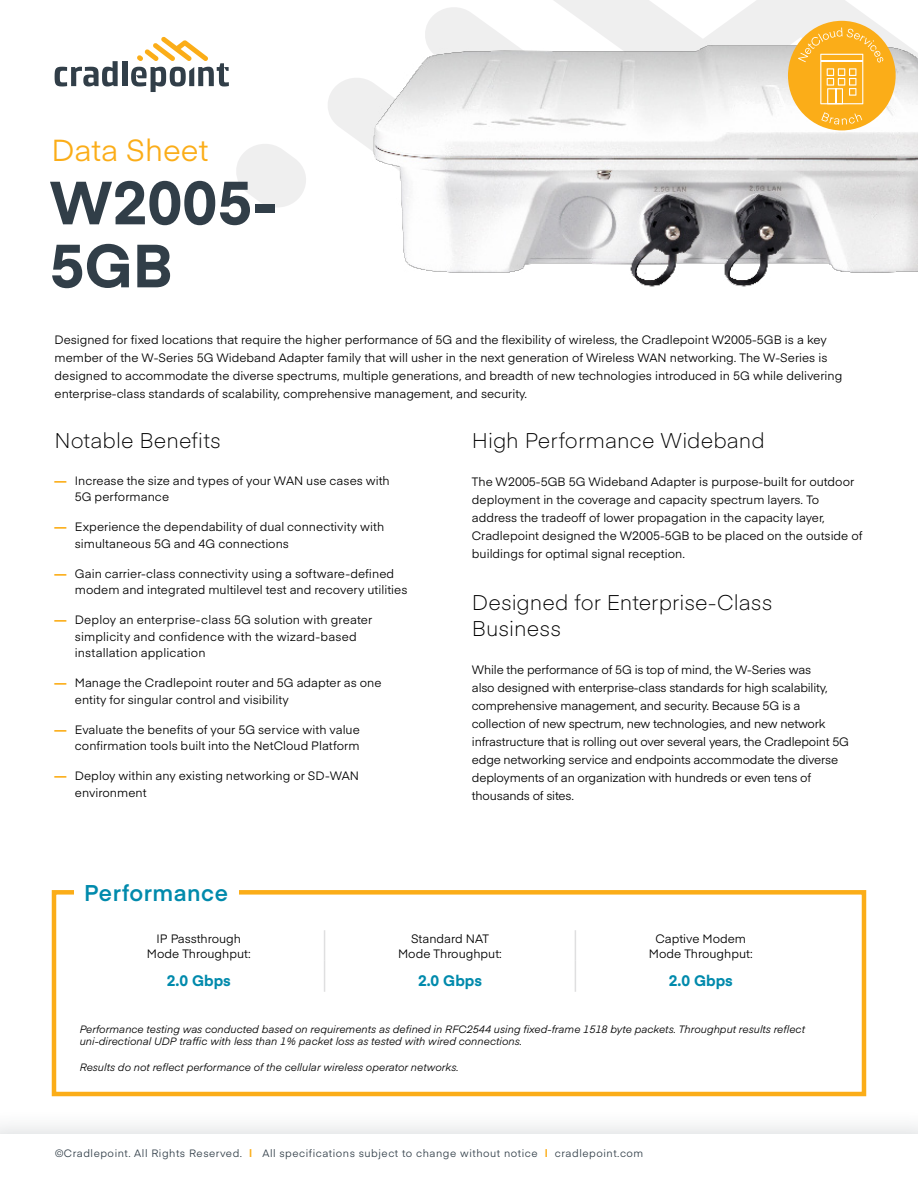
<style>
.page{position:relative;width:918px;height:1188px;background:#fff}
.page>*{position:absolute;margin:0;border:0;box-sizing:border-box;transform-origin:0 0}
.t1{font:700 60px/63px "Eina 01";color:#313e48}
.t2{font:30px "Eina 01";color:#fbad18}
.t3{font:600 22.5px "Eina 01";letter-spacing:.02em;color:#008aac}
.t4{font:300 21px/25.2px "Eina 01";letter-spacing:.005em;color:#000}
.t5{font:700 15px "Eina 01";color:#008aac}
.t6{font:12px/18px "Eina 01";color:#000}
.t7{font:italic 10.5px/12px "Eina 01";color:#000}
.t8{font:10.5px "Eina 01";letter-spacing:.05em;color:#313e48}
.s1{font-weight:700;color:#fbad18}
</style>
<div class="page">
<svg style="left:429px;top:7px;width:54px;height:15px"></svg>
<svg style="left:328px;top:78px;width:25px;height:59px"></svg>
<svg style="left:236px;top:144px;width:70px;height:63px"></svg>
<svg style="left:554px;top:0;width:320px;height:22px;fill:#efefef"></svg>
<div style="left:0;top:1109px;width:918px;height:79px;background:#313e48;opacity:.22"></div>
<div style="left:0;top:1134px;width:918px;height:54px;background:#fff"></div>
<div style="left:52px;top:890px;width:814px;height:206px;border:4px solid #fbad18"></div>
<div style="left:74px;top:876px;width:165px;height:33px;background:#fff"></div>
<hr style="left:324px;top:930px;width:1px;height:31px;background:#dfdfe0">
<hr style="left:324px;top:961px;width:1px;height:31px;background:#dfdfe0">
<hr style="left:575px;top:930px;width:1px;height:31px;background:#dfdfe0">
<hr style="left:575px;top:961px;width:1px;height:31px;background:#dfdfe0">
<img style="left:353px;top:22px;width:565px;height:265px">
<div style="left:788px;top:21px;width:108px;height:109px;background:#fbad18;border-radius:50%"></div>
<svg style="left:821px;top:112px;width:41px;height:13px"></svg>
<svg style="left:798px;top:28px;width:86px;height:76px"></svg>
<hr style="left:821px;top:61px;width:42px;height:1px;background:#fff">
<svg style="left:55px;top:61px;width:63px;height:25px"></svg>
<div style="left:122px;top:61px;width:5px;height:25px;background:#313e48"></div>
<svg style="left:131px;top:37px;width:98px;height:55px"></svg>
<h2 class="t2" style="left:52px;top:128px;width:158px">Data Sheet</h2>
<h1 class="t1" style="left:50px;top:168px;width:229px">W2005-<br>5GB</h1>
<p class="t6" style="left:55px;top:330px;width:789px">Designed for fixed locations that require the higher performance of 5G and the flexibility of wireless, the Cradlepoint W2005-5GB is a key member of the W-Series 5G Wideband Adapter family that will usher in the next generation of Wireless WAN networking. The W-Series is designed to accommodate the diverse spectrums, multiple generations, and breadth of new technologies introduced in 5G while delivering enterprise-class standards of scalability, comprehensive management, and security.</p>
<h3 class="t4" style="left:55px;top:426px;width:168px">Notable Benefits</h3>
<p class="t6" style="left:75px;top:471px;width:316px;line-height:16.5px;text-indent:-20px"><span class="s1">—</span> Increase the size and types of your WAN use cases with<br>5G performance</p>
<p class="t6" style="left:75px;top:518px;width:311px;line-height:16.5px;text-indent:-20px"><span class="s1">—</span> Experience the dependability of dual connectivity with simultaneous 5G and 4G connections</p>
<p class="t6" style="left:75px;top:564px;width:334px;line-height:16.5px;text-indent:-20px"><span class="s1">—</span> Gain carrier-class connectivity using a software-defined modem and integrated multilevel test and recovery utilities</p>
<p class="t6" style="left:75px;top:611px;width:299px;line-height:16.5px;text-indent:-20px"><span class="s1">—</span> Deploy an enterprise-class 5G solution with greater simplicity and confidence with the wizard-based installation application</p>
<p class="t6" style="left:75px;top:674px;width:308px;line-height:16.5px;text-indent:-20px"><span class="s1">—</span> Manage the Cradlepoint router and 5G adapter as one entity for singular control and visibility</p>
<p class="t6" style="left:55px;top:720px;width:307px;line-height:16.5px;text-align:right"><span class="s1">—</span> Evaluate the benefits of your 5G service with value confirmation tools built into the NetCloud Platform</p>
<p class="t6" style="left:75px;top:767px;width:286px;line-height:16.5px;text-indent:-20px"><span class="s1">—</span> Deploy within any existing networking or SD-WAN environment</p>
<h3 class="t4" style="left:472px;top:426px;width:294px">High Performance Wideband</h3>
<p class="t6" style="left:472px;top:472px;width:392px">The W2005-5GB 5G Wideband Adapter is purpose-built for outdoor deployment in the coverage and capacity spectrum layers. To address the tradeoff of lower propagation in the capacity layer, Cradlepoint designed the W2005-5GB to be placed on the outside of buildings for optimal signal reception.</p>
<h3 class="t4" style="left:472px;top:589px;width:302px">Designed for Enterprise-Class<br>Business</h3>
<p class="t6" style="left:472px;top:660px;width:379px">While the performance of 5G is top of mind, the W-Series was<br>also designed with enterprise-class standards for high scalability, comprehensive management, and security. Because 5G is a collection of new spectrum, new technologies, and new network infrastructure that is rolling out over several years, the Cradlepoint 5G edge networking service and endpoints accommodate the diverse deployments of an organization with hundreds or even tens of thousands of sites.</p>
<h3 class="t3" style="left:84px;top:876px;width:145px">Performance</h3>
<p class="t6" style="left:147px;top:930px;width:105px;line-height:15px;text-align:center">IP Passthrough<br>Mode Throughput:</p>
<p class="t6" style="left:398px;top:930px;width:105px;line-height:15px;text-align:center">Standard NAT<br>Mode Throughput:</p>
<p class="t6" style="left:649px;top:930px;width:105px;line-height:15px;text-align:center">Captive Modem<br>Mode Throughput:</p>
<p class="t5" style="left:167px;top:969px;width:65px">2.0 Gbps</p>
<p class="t5" style="left:418px;top:969px;width:65px">2.0 Gbps</p>
<p class="t5" style="left:669px;top:969px;width:65px">2.0 Gbps</p>
<p class="t7" style="left:80px;top:1023px;width:727px">Performance testing was conducted based on requirements as defined in RFC2544 using fixed-frame 1518 byte packets. Throughput results reflect uni-directional UDP traffic with less than 1% packet loss as tested with wired connections.</p>
<p class="t7" style="left:80px;top:1060px;width:381px">Results do not reflect performance of the cellular wireless operator networks.</p>
<p class="t8" style="left:55px;top:1146px;width:590px">©Cradlepoint. All Rights Reserved. <span class="s1">|</span> All specifications subject to change without notice <span class="s1">|</span> cradlepoint.com</p>
</div>
